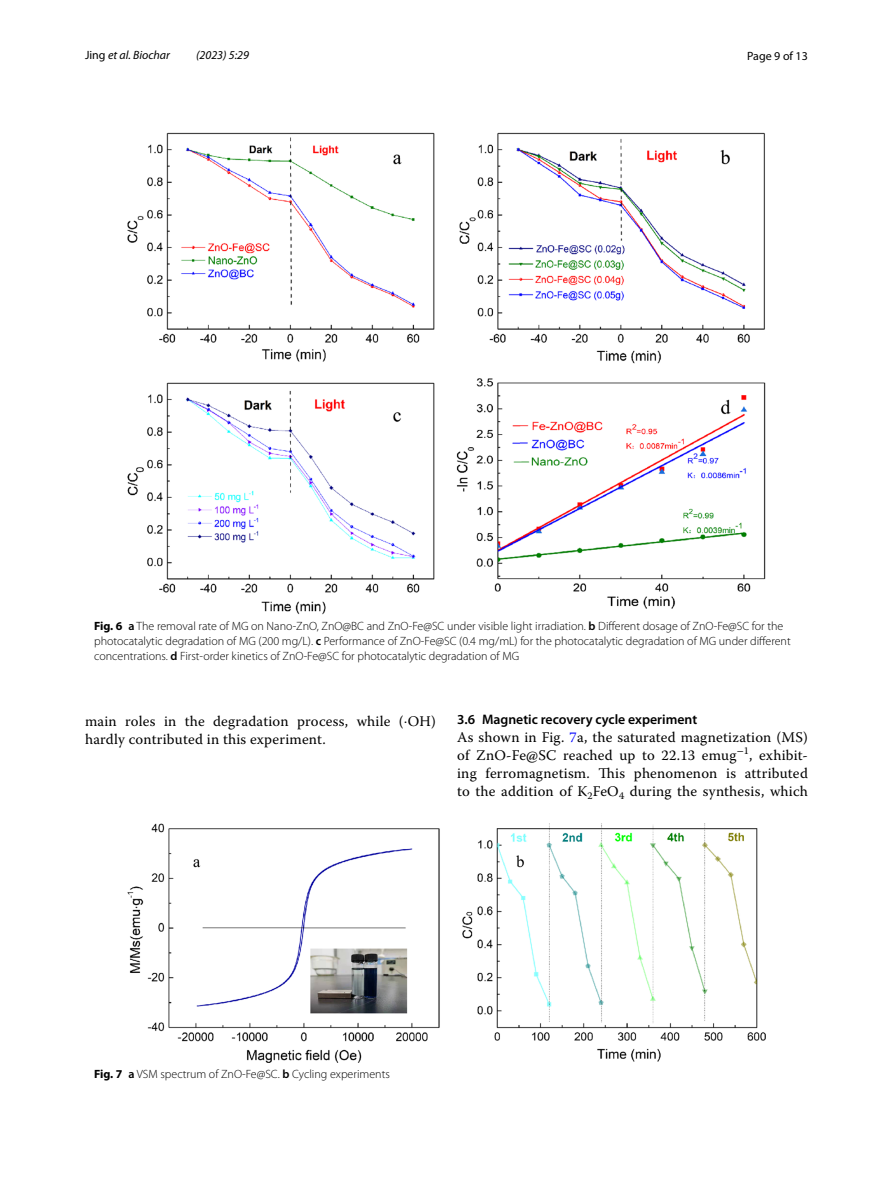
<style>
.page{position:relative;width:893px;height:1187px;background:#fff}
.page>*{position:absolute;margin:0;border:0;box-sizing:border-box;transform-origin:0 0}
.t1{font:14.7px/18px "Warnock Pro";letter-spacing:.015em;color:#000}
.t2{font:600 13.8px "Myriad Pro";color:#000}
.t3{font:300 12px/15px "Myriad Pro";color:#000}
.t4{font:italic 12px "Myriad Pro";color:#000}
.t5{font:12px "Myriad Pro";color:#000}
.s1{font-style:normal}
.s2{font-weight:700}
.s3{font-weight:600}
.s4{font-family:"STIX"}
.s5{color:#00f}
</style>
<div class="page">
<img style="left:128px;top:133px;width:637px;height:481px">
<img style="left:128px;top:823px;width:637px;height:239px">
<p class="t4" style="left:85px;top:48px;width:86px"><span class="s1">Jing</span> et al. Biochar</p>
<p class="t4" style="left:196px;top:48px;width:54px">(2023) 5:29</p>
<p class="t5" style="left:747px;top:48px;width:62px">Page 9 of 13</p>
<p class="t3" style="left:94px;top:618px;width:698px"><span class="s2">Fig. 6</span> <span class="s3">a</span> The removal rate of MG on Nano-ZnO, ZnO@BC and ZnO-Fe@SC under visible light irradiation. <span class="s3">b</span> Different dosage of ZnO-Fe@SC for the photocatalytic degradation of MG (200 mg/L). <span class="s3">c</span> Performance of ZnO-Fe@SC (0.4 mg/mL) for the photocatalytic degradation of MG under different concentrations. <span class="s3">d</span> First-order kinetics of ZnO-Fe@SC for photocatalytic degradation of MG</p>
<p class="t1" style="left:85px;top:712px;width:352px">main roles in the degradation process, while (<span class="s4">·</span>OH) hardly contributed in this experiment.</p>
<p class="t2" style="left:457px;top:710px;width:242px">3.6 Magnetic recovery cycle experiment</p>
<p class="t1" style="left:457px;top:727px;width:352px;text-align:justify">As shown in Fig. <span class="s5">7</span>a, the saturated magnetization (MS) of ZnO-Fe@SC reached up to 22.13 emug<sup>−</sup><sup>1</sup>, exhibit&shy;ing ferromagnetism. This phenomenon is attributed to the addition of K<sub>2</sub>FeO<sub>4</sub> during the synthesis, which</p>
<p class="t3" style="left:94px;top:1066px;width:297px"><span class="s2">Fig. 7</span> <span class="s3">a</span> VSM spectrum of ZnO-Fe@SC. <span class="s3">b</span> Cycling experiments</p>
</div>
